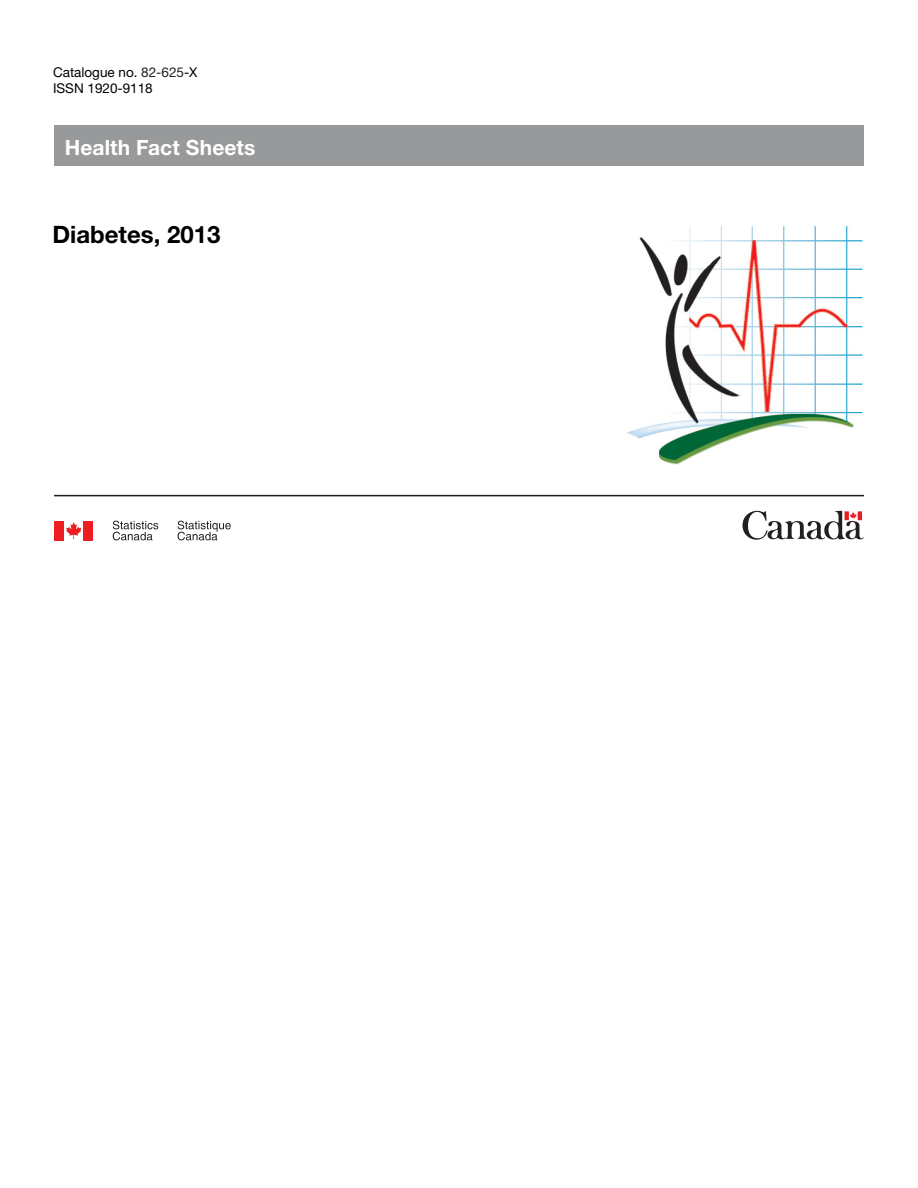
<style>
.page{position:relative;width:918px;height:1188px;background:#fff}
.page>*{position:absolute;margin:0;border:0;box-sizing:border-box;transform-origin:0 0}
.t1{font:700 24px "Helvetica Neue LT Std";color:#000}
.t2{font:700 21px "Helvetica Neue LT Std";letter-spacing:.005em;color:#fff}
.t3{font:13.5px/16.5px "Helvetica Neue LT Std";color:#000}
.s1{color:#231f20}
</style>
<div class="page">
<hr style="left:54px;top:495px;width:810px;height:1px;background:#231f20">
<svg style="left:742px;top:511px;width:122px;height:29px"></svg>
<svg style="left:66px;top:522px;width:15px;height:17px"></svg>
<div style="left:54px;top:521px;width:10px;height:19px;background:#ee1d23"></div>
<div style="left:84px;top:521px;width:9px;height:19px;background:#ee1d23"></div>
<svg style="left:178px;top:521px;width:53px;height:19px"></svg>
<svg style="left:113px;top:521px;width:45px;height:19px"></svg>
<img style="left:627px;top:226px;width:236px;height:238px">
<div style="left:54px;top:125px;width:810px;height:40px;background:#98999b"></div>
<p class="t3" style="left:53px;top:63px;width:146px">Catalogue no. <span class="s1">82-625</span>-X<br>ISSN 1920-9118</p>
<h2 class="t2" style="left:65px;top:135px;width:192px">Health Fact Sheets</h2>
<h1 class="t1" style="left:52px;top:219px;width:170px">Diabetes, 2013</h1>
</div>
